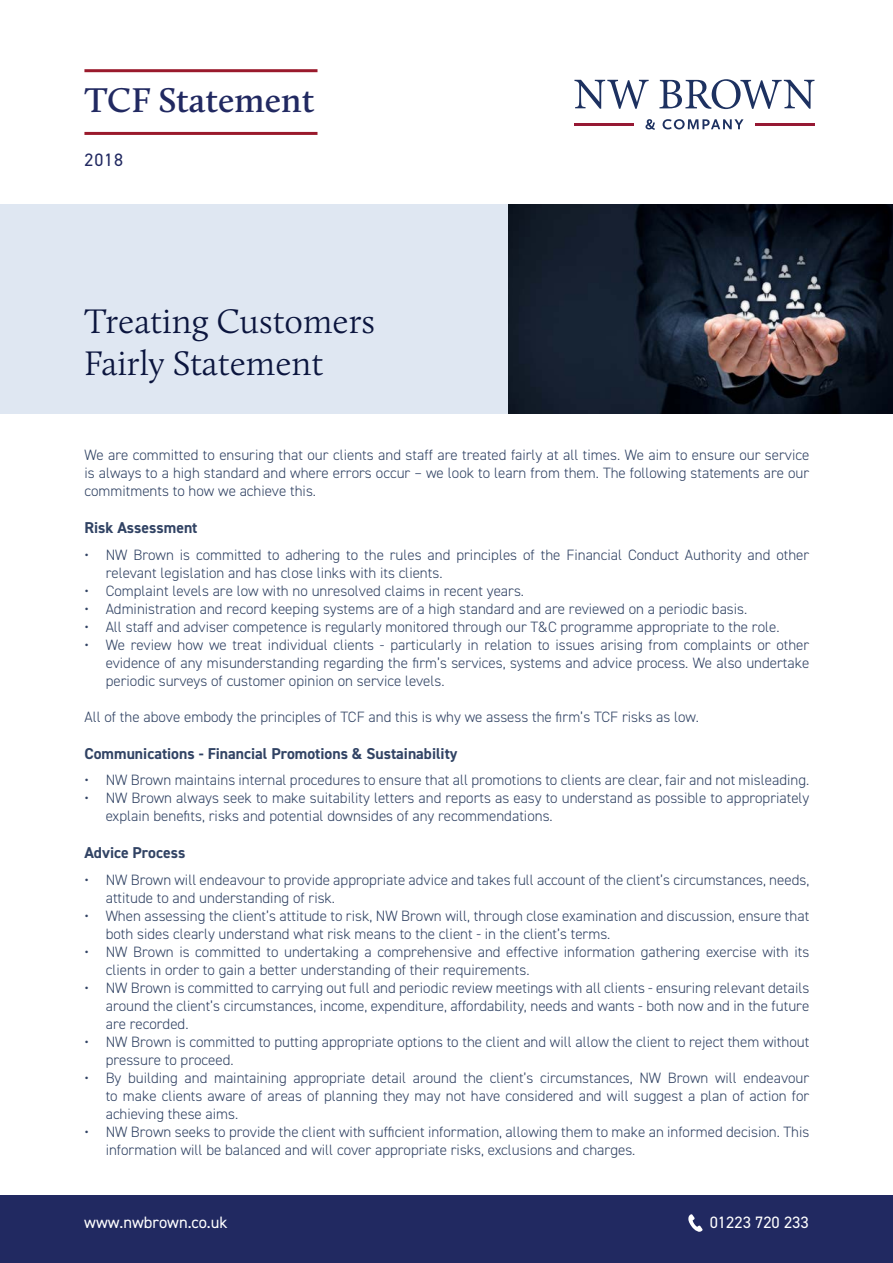
<style>
.page{position:relative;width:893px;height:1263px;background:#fff}
.page>*{position:absolute;margin:0;border:0;box-sizing:border-box;transform-origin:0 0}
.t1{font:600 35.55px "Calluna";color:#212961}
.t2{font:300 35.25px/42.3px "Calluna";color:#0b153e}
.t3{font:18px "DIN2014";color:#212961}
.t4{font:16.5px "DIN2014";color:#fff}
.t5{font:700 15.75px "DIN2014";color:#314364}
.t6{font:300 15px/18px "DIN2014";color:#314364}
</style>
<div class="page">
<hr style="left:84px;top:69px;width:233px;height:3px;background:#9a1a2c">
<hr style="left:84px;top:132px;width:233px;height:3px;background:#9a1a2c">
<hr style="left:574px;top:123px;width:60px;height:2px;background:#961833">
<hr style="left:755px;top:123px;width:59px;height:2px;background:#961833">
<svg style="left:574px;top:80px;width:75px;height:29px"></svg>
<svg style="left:659px;top:79px;width:155px;height:30px"></svg>
<svg style="left:645px;top:119px;width:10px;height:11px"></svg>
<svg style="left:663px;top:119px;width:80px;height:10px"></svg>
<div style="left:0;top:1195px;width:893px;height:68px;background:#212961"></div>
<svg style="left:688px;top:1214px;width:15px;height:18px"></svg>
<img style="left:507px;top:204px;width:386px;height:210px">
<div style="left:0;top:204px;width:507px;height:210px;background:#dfe7f2"></div>
<p class="t1" style="left:84px;top:79px;width:231px">TCF Statement</p>
<p class="t3" style="left:84px;top:149px;width:40px">2018</p>
<p class="t2" style="left:84px;top:300px;width:292px">Treating Customers<br>Fairly Statement</p>
<p class="t6" style="left:84px;top:446px;width:726px;text-align:justify">We are committed to ensuring that our clients and staff are treated fairly at all times. We aim to ensure our service is always to a high standard and where errors occur – we look to learn from them. The following statements are our commitments to how we achieve this.</p>
<p class="t5" style="left:84px;top:517px;width:115px">Risk Assessment</p>
<p class="t6" style="left:106px;top:546px;width:705px;text-indent:-21px">• NW Brown is committed to adhering to the rules and principles of the Financial Conduct Authority and other relevant legislation and has close links with its clients.</p>
<p class="t6" style="left:84px;top:582px;width:441px">• Complaint levels are low with no unresolved claims in recent years.</p>
<p class="t6" style="left:84px;top:600px;width:664px">• Administration and record keeping systems are of a high standard and are reviewed on a periodic basis.</p>
<p class="t6" style="left:84px;top:618px;width:696px">• All staff and adviser competence is regularly monitored through our T&amp;C programme appropriate to the role.</p>
<p class="t6" style="left:106px;top:636px;width:705px;text-align:justify;text-indent:-21px">• We review how we treat individual clients - particularly in relation to issues arising from complaints or other evidence of any misunderstanding regarding the firm’s services, systems and advice process. We also undertake periodic surveys of customer opinion on service levels.</p>
<p class="t6" style="left:84px;top:708px;width:616px">All of the above embody the principles of TCF and this is why we assess the firm’s TCF risks as low.</p>
<p class="t5" style="left:84px;top:743px;width:374px">Communications - Financial Promotions &amp; Sustainability</p>
<p class="t6" style="left:84px;top:771px;width:726px">• NW Brown maintains internal procedures to ensure that all promotions to clients are clear, fair and not misleading.</p>
<p class="t6" style="left:106px;top:789px;width:705px;text-indent:-21px">• NW Brown always seek to make suitability letters and reports as easy to understand as possible to appropriately explain benefits, risks and potential downsides of any recommendations.</p>
<p class="t5" style="left:84px;top:842px;width:102px">Advice Process</p>
<p class="t6" style="left:106px;top:870px;width:705px;text-indent:-21px">• NW Brown will endeavour to provide appropriate advice and takes full account of the client’s circumstances, needs, attitude to and understanding of risk.</p>
<p class="t6" style="left:106px;top:906px;width:705px;text-indent:-21px">• When assessing the client’s attitude to risk, NW Brown will, through close examination and discussion, ensure that both sides clearly understand what risk means to the client - in the client’s terms.</p>
<p class="t6" style="left:106px;top:942px;width:705px;text-indent:-21px">• NW Brown is committed to undertaking a comprehensive and effective information gathering exercise with its clients in order to gain a better understanding of their requirements.</p>
<p class="t6" style="left:106px;top:978px;width:705px;text-align:justify;text-indent:-21px">• NW Brown is committed to carrying out full and periodic review meetings with all clients - ensuring relevant details around the client’s circumstances, income, expenditure, affordability, needs and wants - both now and in the future are recorded.</p>
<p class="t6" style="left:106px;top:1032px;width:705px;text-indent:-21px">• NW Brown is committed to putting appropriate options to the client and will allow the client to reject them without pressure to proceed.</p>
<p class="t6" style="left:106px;top:1068px;width:705px;text-align:justify;text-indent:-21px">• By building and maintaining appropriate detail around the client’s circumstances, NW Brown will endeavour to make clients aware of areas of planning they may not have considered and will suggest a plan of action for achieving these aims.</p>
<p class="t6" style="left:106px;top:1122px;width:705px;text-indent:-21px">• NW Brown seeks to provide the client with sufficient information, allowing them to make an informed decision. This information will be balanced and will cover appropriate risks, exclusions and charges.</p>
<p class="t4" style="left:84px;top:1212px;width:145px">www.nwbrown.co.uk</p>
<p class="t4" style="left:710px;top:1212px;width:100px">01223 720 233</p>
</div>
